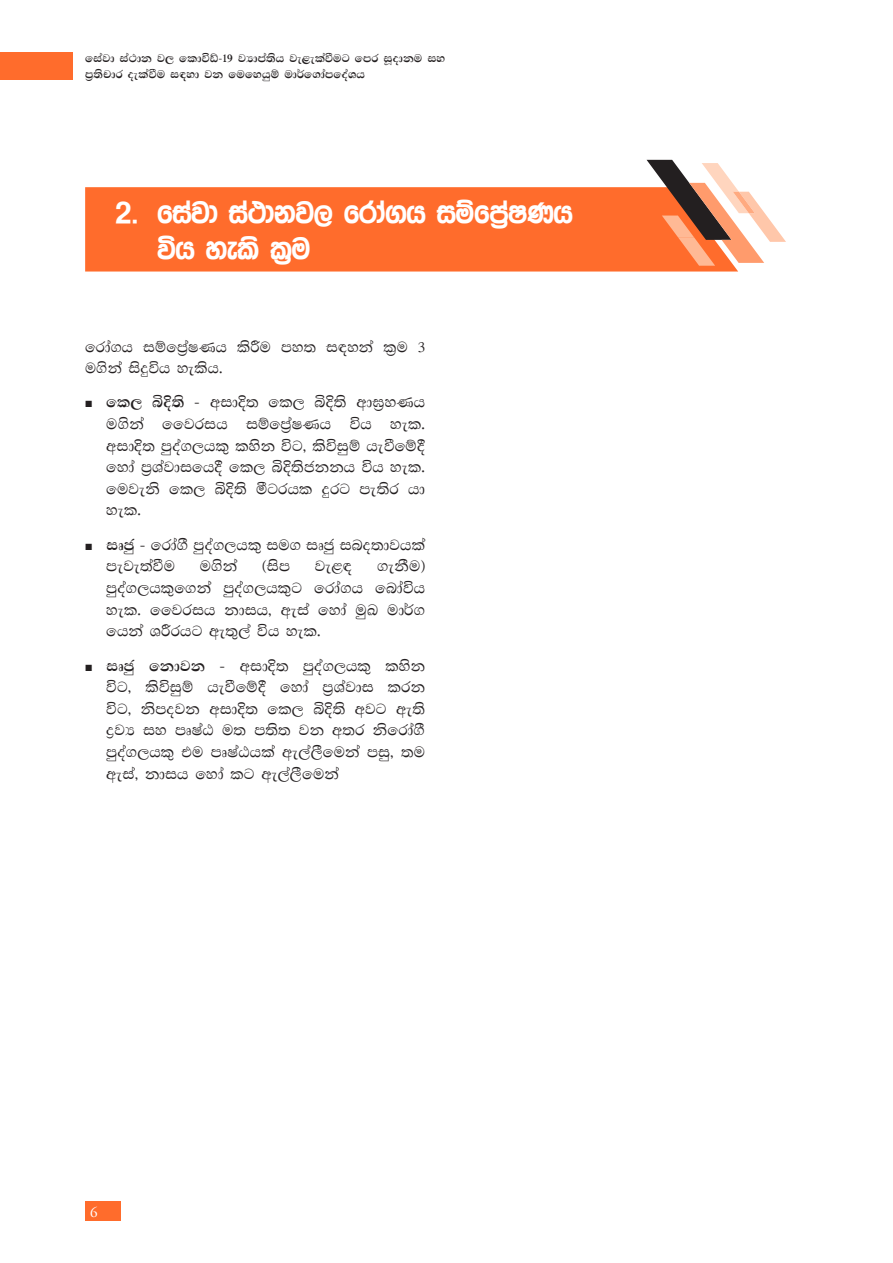
<style>
.page{position:relative;width:893px;height:1263px;background:#fff}
.page>*{position:absolute;margin:0;border:0;box-sizing:border-box;transform-origin:0 0}
.Main_Headings{font:30px/36px "FM Sandhyaneex";color:#fff}
.t1{font:18px/21.6px "FM Abhayax";color:#231f20;text-align:justify}
.t2{font:17.7px/21.3px "FM Abhayax";color:#231f20}
.t3{font:15px "Adobe Garamond";color:#fff}
.t4{font:700 13.5px/16.2px "FM Ababld";color:#231f20}
.s1{font-family:"FM Ababld";font-weight:700}
</style>
<div class="page">
<div style="left:85px;top:1202px;width:35px;height:19px;background:#ff6c2c"></div>
<div style="left:0;top:53px;width:73px;height:27px;background:#ff6c2c"></div>
<div style="left:85px;top:187px;width:653px;height:85px;background:#ff6c2c"></div>
<svg style="left:647px;top:160px;width:139px;height:106px"></svg>
<p class="t4" style="left:85px;top:51px;width:362px">fiajd ia:dk j, fldúâ-19 jHdma;sh je&lt;elaùug fmr iQodku iy m%;spdr oelaùu i|yd jk fufyhqï ud¾f.damfoaYh</p>
<p class="Main_Headings" style="left:158px;top:195px;width:417px;text-indent:-43px">2' fiajd ia:dkj, frda.h iïfm%aIKh úh yelsl%u</p>
<p class="t2" style="left:85px;top:336px;width:342px">frda.h iïfma%IKh lsÍu my; i|yka l%u 3 u.ska isÿúh yelsh'</p>
<p class="t1" style="left:106px;top:392px;width:320px;text-indent:-21px"><span class="s1">• fl, ìÈ;</span>s- widÈ; fl, ìÈ;swd&gt;%yKh u.ska ffjrih iïfma%IKh úh yel' widÈ; mqoa.,hl= lysk úg" lsúiqï heùfï§ fyda m%Yajdifh§ fl, ìÈ;sckkh úh yel' fujeksfl, ìÈ;sógrhl ÿrg me;sr hd yel'</p>
<p class="t1" style="left:106px;top:534px;width:320px;text-indent:-21px"><span class="s1">• iDcq</span>- frda.Smqoa.,hl= iu. iDcqino;djhla meje;aùu</p>
<p class="t1" style="left:200px;top:556px;width:39px">u.ska</p>
<p class="t1" style="left:262px;top:556px;width:29px">^ism</p>
<p class="t1" style="left:315px;top:556px;width:39px">je&lt;|</p>
<p class="t1" style="left:106px;top:556px;width:320px;text-indent:271px">.ekSu&amp; mqoa.,hl=f.ka mqoa.,hl=g frda.h fndaúh yel' ffjrih kdih" weia fyda uqL ud¾. fhka YÍrhg we;=,a úh yel'</p>
<p class="t1" style="left:106px;top:655px;width:330px;text-align:left;text-indent:-21px"><span class="s1">• iDcq fkdjk</span> - widÈ; mqoa.,hl= lysk úg" lsúiqï heùfï§ fyda m%Yajdi lrk úg" ksmojk widÈ; fl, ìÈ;swjg we;s øjH iy mDIaG u; m;s; jk w;r ksfrda.S mqoa.,hl= tu mDIaGhla we,a,Sfuka miq" ;u weia" kdih fyda lg we,a,Sfuka</p>
<p class="t3" style="left:90px;top:1204px;width:9px">6</p>
</div>
